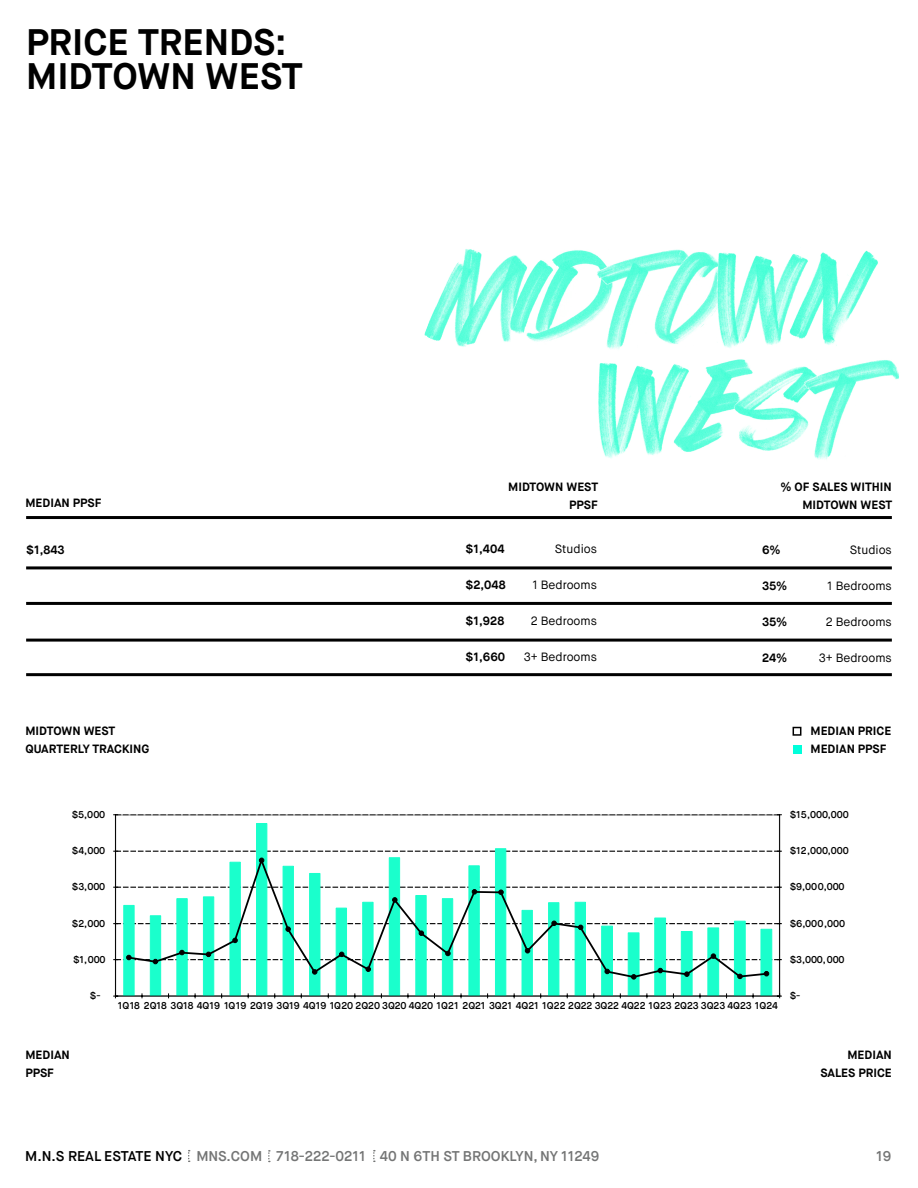
<style>
.page{position:relative;width:918px;height:1188px;background:#fff}
.page>*{position:absolute;margin:0;border:0;box-sizing:border-box;transform-origin:0 0}
.t1{font:700 36.9px "Maison Neue";color:#000}
.t2{font:600 14.1px "Maison Neue";color:#747575}
.t3{font:700 12px/18px "Maison Neue";color:#000}
.t4{font:12px "Maison Neue";color:#000}
.t5{font:600 9.9px "Maison Neue";color:#000}
.s1{color:#000}
</style>
<div class="page">
<svg style="left:188px;top:1150px;width:2px;height:12px"></svg>
<svg style="left:268px;top:1150px;width:2px;height:12px"></svg>
<svg style="left:373px;top:1150px;width:2px;height:12px"></svg>
<hr style="left:26px;top:516px;width:866px;height:3px;background:#000">
<hr style="left:26px;top:673px;width:866px;height:3px;background:#000">
<hr style="left:26px;top:566px;width:866px;height:3px;background:#000">
<hr style="left:26px;top:602px;width:866px;height:3px;background:#000">
<hr style="left:26px;top:639px;width:866px;height:3px;background:#000">
<div style="left:793px;top:745px;width:8px;height:9px;background:#00ffdb"></div>
<div style="left:793px;top:727px;width:8px;height:9px;border:2px solid #000"></div>
<img style="left:424px;top:249px;width:475px;height:211px">
<svg style="left:123px;top:823px;width:650px;height:173px"></svg>
<hr style="left:779px;top:815px;width:1px;height:181px;background:#000">
<hr style="left:115px;top:815px;width:1px;height:181px;background:#000">
<svg style="left:113px;top:814px;width:669px;height:1px"></svg>
<svg style="left:113px;top:851px;width:669px;height:1px"></svg>
<hr style="left:115px;top:996px;width:665px;height:1px;background:#000">
<svg style="left:113px;top:993px;width:5px;height:5px"></svg>
<svg style="left:127px;top:855px;width:641px;height:66px"></svg>
<svg style="left:259px;top:858px;width:5px;height:5px"></svg>
<svg style="left:113px;top:887px;width:669px;height:15px"></svg>
<svg style="left:113px;top:921px;width:669px;height:58px"></svg>
<p class="t1" style="left:26px;top:19px;width:262px">PRICE TRENDS:</p>
<p class="t1" style="left:26px;top:53px;width:278px">MIDTOWN WEST</p>
<p class="t3" style="left:26px;top:494px;width:77px">MEDIAN PPSF</p>
<p class="t3" style="left:508px;top:478px;width:91px">MIDTOWN WEST</p>
<p class="t3" style="left:569px;top:496px;width:30px">PPSF</p>
<p class="t3" style="left:780px;top:478px;width:113px">% OF SALES WITHIN</p>
<p class="t3" style="left:802px;top:496px;width:91px">MIDTOWN WEST</p>
<p class="t3" style="left:26px;top:541px;width:40px">$1,843</p>
<p class="t3" style="left:466px;top:540px;width:40px">$1,404</p>
<p class="t3" style="left:466px;top:576px;width:41px">$2,048</p>
<p class="t3" style="left:466px;top:612px;width:40px">$1,928</p>
<p class="t3" style="left:466px;top:648px;width:41px">$1,660</p>
<p class="t4" style="left:555px;top:542px;width:44px">Studios</p>
<p class="t4" style="left:532px;top:578px;width:66px">1 Bedrooms</p>
<p class="t4" style="left:531px;top:614px;width:68px">2 Bedrooms</p>
<p class="t4" style="left:524px;top:650px;width:75px">3+ Bedrooms</p>
<p class="t3" style="left:762px;top:541px;width:20px">6%</p>
<p class="t3" style="left:762px;top:577px;width:27px">35%</p>
<p class="t3" style="left:762px;top:613px;width:27px">35%</p>
<p class="t3" style="left:762px;top:649px;width:27px">24%</p>
<p class="t4" style="left:850px;top:542px;width:44px">Studios</p>
<p class="t4" style="left:827px;top:578px;width:66px">1 Bedrooms</p>
<p class="t4" style="left:826px;top:614px;width:68px">2 Bedrooms</p>
<p class="t4" style="left:819px;top:650px;width:75px">3+ Bedrooms</p>
<p class="t3" style="left:26px;top:722px;width:91px">MIDTOWN WEST</p>
<p class="t3" style="left:26px;top:740px;width:125px">QUARTERLY TRACKING</p>
<p class="t3" style="left:811px;top:722px;width:82px">MEDIAN PRICE<br>MEDIAN PPSF</p>
<p class="t5" style="left:72px;top:808px;width:35px">$5,000</p>
<p class="t5" style="left:790px;top:808px;width:61px">$15,000,000</p>
<p class="t5" style="left:72px;top:844px;width:35px">$4,000</p>
<p class="t5" style="left:790px;top:844px;width:61px">$12,000,000</p>
<p class="t5" style="left:72px;top:880px;width:35px">$3,000</p>
<p class="t5" style="left:790px;top:880px;width:56px">$9,000,000</p>
<p class="t5" style="left:72px;top:917px;width:35px">$2,000</p>
<p class="t5" style="left:790px;top:917px;width:57px">$6,000,000</p>
<p class="t5" style="left:73px;top:953px;width:34px">$1,000</p>
<p class="t5" style="left:790px;top:953px;width:56px">$3,000,000</p>
<p class="t3" style="left:25px;top:1046px;width:46px">MEDIAN</p>
<p class="t3" style="left:25px;top:1064px;width:30px">PPSF</p>
<p class="t5" style="left:90px;top:989px;width:12px">$-</p>
<p class="t5" style="left:118px;top:999px;width:662px">1Q18 2Q18 3Q18 4Q19 1Q19 2Q19 3Q19 4Q19 1Q20 2Q20 3Q20 4Q20 1Q21 2Q21 3Q21 4Q21 1Q22 2Q22 3Q22 4Q22 1Q23 2Q23 3Q23 4Q23 1Q24</p>
<p class="t5" style="left:790px;top:989px;width:12px">$-</p>
<p class="t3" style="left:847px;top:1046px;width:46px">MEDIAN</p>
<p class="t3" style="left:820px;top:1064px;width:73px">SALES PRICE</p>
<h2 class="t2" style="left:25px;top:1147px;width:576px"><span class="s1">M.N.S REAL ESTATE NYC</span> MNS.COM 718-222-0211 40 N 6TH ST BROOKLYN, NY 11249</h2>
<h2 class="t2" style="left:876px;top:1147px;width:17px">19</h2>
</div>
